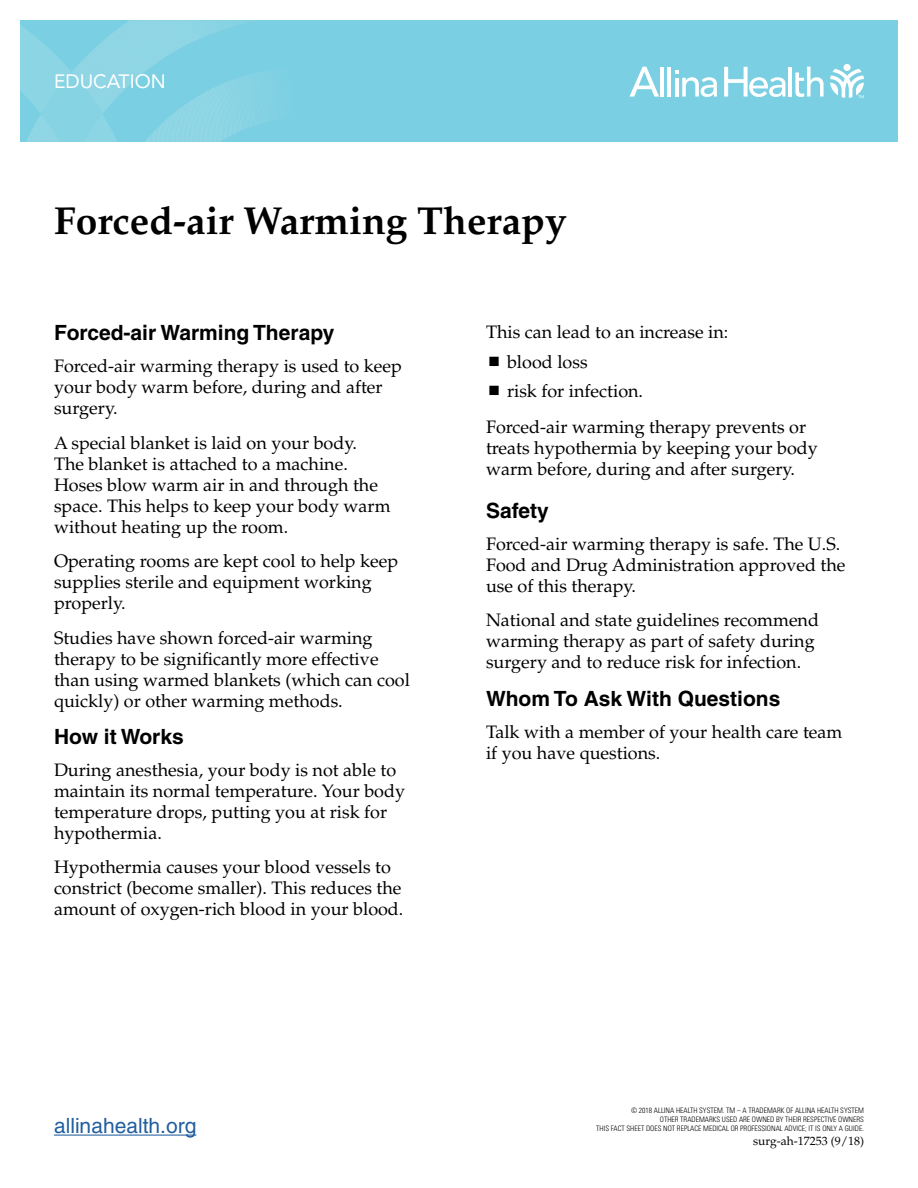
<style>
.page{position:relative;width:918px;height:1188px;background:#fff}
.page>*{position:absolute;margin:0;border:0;box-sizing:border-box;transform-origin:0 0}
.t1{font:700 39px "Palatino";color:#000}
.t2{font:700 21px "Helvetica";color:#000}
.t3{font:21px "Helvetica";color:#215e9e}
.t4{font:19.2px "Avenir LT Std";color:#fff}
.t5{font:18px/21px "Palatino";color:#000}
.t6{font:12px "Palatino";color:#000}
.t7{font:300 condensed 7.5px/9px "Univers";color:#000;text-align:right}
</style>
<div class="page">
<hr style="left:54px;top:1135px;width:142px;height:1px;background:#215e9e">
<div style="left:20px;top:20px;width:878px;height:122px;background:#7ad0e2"></div>
<svg style="left:20px;top:20px;width:246px;height:122px"></svg>
<svg style="left:830px;top:69px;width:34px;height:29px"></svg>
<div style="left:844px;top:64px;width:7px;height:7px;background:#fff;border-radius:50%"></div>
<hr style="left:660px;top:67px;width:4px;height:30px;background:#fff">
<hr style="left:667px;top:67px;width:4px;height:30px;background:#fff">
<hr style="left:789px;top:67px;width:3px;height:30px;background:#fff">
<svg style="left:795px;top:67px;width:29px;height:30px"></svg>
<svg style="left:675px;top:71px;width:42px;height:26px"></svg>
<svg style="left:629px;top:67px;width:30px;height:30px"></svg>
<svg style="left:724px;top:67px;width:62px;height:30px"></svg>
<p class="t4" style="left:54px;top:70px;width:113px">EDUCATION</p>
<h1 class="t1" style="left:54px;top:198px;width:514px">Forced-air Warming Therapy</h1>
<p class="t2" style="left:54px;top:320px;width:282px">Forced-air Warming Therapy</p>
<p class="t5" style="left:54px;top:356px;width:349px">Forced-air warming therapy is used to keep your body warm before, during and after surgery.</p>
<p class="t5" style="left:54px;top:432px;width:338px">A special blanket is laid on your body.<br>The blanket is attached to a machine.<br>Hoses blow warm air in and through the space. This helps to keep your body warm without heating up the room.</p>
<p class="t5" style="left:54px;top:551px;width:346px">Operating rooms are kept cool to help keep supplies sterile and equipment working properly.</p>
<p class="t5" style="left:54px;top:627px;width:358px">Studies have shown forced-air warming therapy to be significantly more effective than using warmed blankets (which can cool quickly) or other warming methods.</p>
<p class="t2" style="left:54px;top:724px;width:131px">How it Works</p>
<p class="t5" style="left:54px;top:760px;width:353px">During anesthesia, your body is not able to maintain its normal temperature. Your body temperature drops, putting you at risk for hypothermia.</p>
<p class="t5" style="left:54px;top:857px;width:351px">Hypothermia causes your blood vessels to constrict (become smaller). This reduces the amount of oxygen-rich blood in your blood.</p>
<p class="t3" style="left:54px;top:1113px;width:144px">allinahealth.org</p>
<p class="t5" style="left:507px;top:317px;width:223px;line-height:29.8px;text-indent:-21px">This can lead to an increase in: blood loss<br>risk for infection.</p>
<p class="t5" style="left:486px;top:416px;width:333px">Forced-air warming therapy prevents or treats hypothermia by keeping your body warm before, during and after surgery.</p>
<p class="t2" style="left:486px;top:498px;width:64px">Safety</p>
<p class="t5" style="left:486px;top:533px;width:361px">Forced-air warming therapy is safe. The U.S.<br>Food and Drug Administration approved the use of this therapy.</p>
<p class="t5" style="left:486px;top:610px;width:335px">National and state guidelines recommend warming therapy as part of safety during surgery and to reduce risk for infection.</p>
<p class="t2" style="left:486px;top:686px;width:296px">Whom To Ask With Questions</p>
<p class="t5" style="left:486px;top:721px;width:358px">Talk with a member of your health care team if you have questions.</p>
<p class="t7" style="left:596px;top:1106px;width:269px">© 2018 ALLINA HEALTH SYSTEM. TM – A TRADEMARK OF ALLINA HEALTH SYSTEM<br>OTHER TRADEMARKS USED ARE OWNED BY THEIR RESPECTIVE OWNERS<br>THIS FACT SHEET DOES NOT REPLACE MEDICAL OR PROFESSIONAL ADVICE; IT IS ONLY A GUIDE.</p>
<p class="t6" style="left:753px;top:1134px;width:112px">surg-ah-17253 (9/18)</p>
</div>
